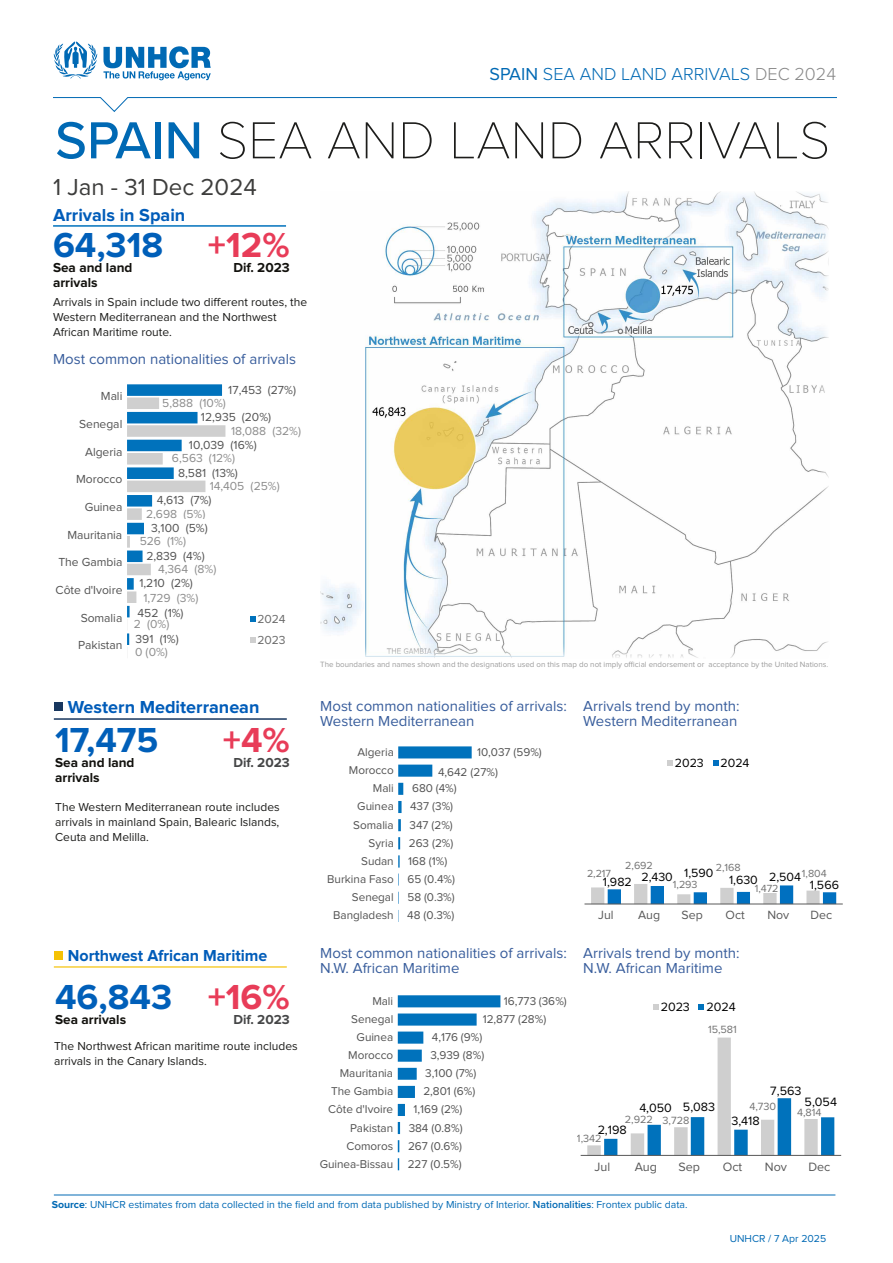
<style>
.page{position:relative;width:893px;height:1263px;background:#fff}
.page>*{position:absolute;margin:0;border:0;box-sizing:border-box;transform-origin:0 0}
.t1{font:100 54px "Proxima Nova T";color:#1d1d1b}
.t2{font:700 36px "Proxima Nova";color:#005fb9}
.t3{font:700 36px "Proxima Nova";color:#e83c58}
.t4{font:24px "Proxima Nova";color:#3d3d3c}
.t5{font:700 18px "Proxima Nova";color:#005cb9}
.t6{font:300 18px "Proxima Nova";color:#0069b4}
.t7{font:700 16.5px "Proxima Nova";color:#005cb9}
.t8{font:15px/15px "Proxima Nova";color:#385d9c}
.t9{font:700 13.5px/15px "Proxima Nova";color:#12110d}
.t10{font:700 13.5px "Proxima Nova";color:#454647}
.t11{font:12.6px "Proxima Nova";color:#000}
.t12{font:12.6px "Proxima Nova";color:#595959}
.t13{font:12.3px "Proxima Nova";color:#000}
.t14{font:12.3px "Proxima Nova";letter-spacing:-.005em;color:#595959}
.t15{font:12.15px/26.1px "Proxima Nova";color:#535353}
.t16{font:12.15px/26.1px "Proxima Nova";color:#8d8d8d}
.t17{font:12.15px/21.1px "Proxima Nova";letter-spacing:-.005em;color:#6a6a6a}
.t18{font:12px/15px "Proxima Nova";color:#1d1d1b}
.t19{font:11.7px/18.1px "Proxima Nova";color:#535353}
.t20{font:10.8px "Proxima Nova";color:#737373}
.t21{font:10.65px "Proxima Nova";letter-spacing:-.005em;color:#737373}
.t22{font:10.5px "Proxima Nova";color:#0069b4}
.t23{font:7.95px "Proxima Nova";color:#9c9c9c}
.s1{font-weight:400}
.s2{color:#878787}
.s3{font-family:"Proxima Nova";font-weight:500;color:#0069b4}
.s4{font-weight:700}
.s5{font-weight:600}
</style>
<div class="page">
<svg style="left:53px;top:42px;width:783px;height:70px"></svg>
<hr style="left:54px;top:1194px;width:781px;height:1px;background:#0069b4">
<img style="left:320px;top:191px;width:509px;height:467px">
<svg style="left:398px;top:746px;width:74px;height:176px"></svg>
<hr style="left:53px;top:225px;width:233px;height:2px;background:#0072bc">
<hr style="left:54px;top:718px;width:233px;height:2px;background:#18375f">
<hr style="left:54px;top:966px;width:233px;height:2px;background:#f5c205">
<div style="left:54px;top:703px;width:9px;height:8px;background:#18375f"></div>
<div style="left:54px;top:951px;width:9px;height:8px;background:#f5c205"></div>
<svg style="left:591px;top:884px;width:245px;height:20px"></svg>
<hr style="left:584px;top:904px;width:259px;height:1px;background:#595959">
<svg style="left:667px;top:760px;width:6px;height:6px"></svg>
<svg style="left:713px;top:760px;width:5px;height:6px"></svg>
<svg style="left:587px;top:1037px;width:247px;height:118px"></svg>
<hr style="left:581px;top:1155px;width:260px;height:1px;background:#595959">
<svg style="left:653px;top:1004px;width:5px;height:6px"></svg>
<svg style="left:699px;top:1004px;width:5px;height:6px"></svg>
<svg style="left:127px;top:384px;width:98px;height:261px"></svg>
<svg style="left:250px;top:616px;width:5px;height:6px"></svg>
<svg style="left:250px;top:638px;width:5px;height:5px"></svg>
<svg style="left:398px;top:995px;width:102px;height:175px"></svg>
<h3 class="t6" style="left:490px;top:60px;width:348px"><span class="s1">SPAIN</span> SEA AND LAND ARRIVALS <span class="s2">DEC 2024</span></h3>
<h1 class="t1" style="left:55px;top:100px;width:777px"><span class="s3">SPAIN</span> SEA AND LAND ARRIVALS</h1>
<h3 class="t4" style="left:53px;top:176px;width:205px">1 Jan - 31 Dec 2024</h3>
<h3 class="t5" style="left:53px;top:207px;width:134px">Arrivals in Spain</h3>
<h2 class="t2" style="left:53px;top:229px;width:112px">64,318</h2>
<p class="t9" style="left:53px;top:261px;width:81px">Sea and land arrivals</p>
<h2 class="t3" style="left:208px;top:229px;width:83px">+12%</h2>
<p class="t9" style="left:233px;top:261px;width:58px">Dif. 2023</p>
<p class="t18" style="left:53px;top:295px;width:256px">Arrivals in Spain include two different routes, the<br>Western Mediterranean and the Northwest<br>African Maritime route.</p>
<p class="t8" style="left:53px;top:352px;width:245px">Most common nationalities of arrivals</p>
<p class="t15" style="left:101px;top:384px;width:23px">Mali</p>
<p class="t15" style="left:79px;top:411px;width:45px">Senegal</p>
<p class="t15" style="left:85px;top:439px;width:39px">Algeria</p>
<p class="t15" style="left:76px;top:467px;width:48px">Morocco</p>
<p class="t15" style="left:85px;top:494px;width:39px">Guinea</p>
<p class="t15" style="left:67px;top:522px;width:56px">Mauritania</p>
<p class="t15" style="left:58px;top:550px;width:66px">The Gambia</p>
<p class="t15" style="left:56px;top:577px;width:68px">Côte d'Ivoire</p>
<p class="t15" style="left:81px;top:605px;width:43px">Somalia</p>
<p class="t15" style="left:78px;top:633px;width:46px">Pakistan</p>
<p class="t15" style="left:228px;top:377px;width:69px">17,453 (27%)</p>
<p class="t15" style="left:201px;top:405px;width:72px">12,935 (20%)</p>
<p class="t15" style="left:189px;top:432px;width:69px">10,039 (16%)</p>
<p class="t15" style="left:178px;top:460px;width:61px">8,581 (13%)</p>
<p class="t15" style="left:157px;top:488px;width:56px">4,613 (7%)</p>
<p class="t15" style="left:151px;top:515px;width:58px">3,100 (5%)</p>
<p class="t15" style="left:146px;top:543px;width:60px">2,839 (4%)</p>
<p class="t15" style="left:139px;top:571px;width:55px">1,210 (2%)</p>
<p class="t15" style="left:136px;top:600px;width:50px">452 (1%)<br>391 (1%)</p>
<p class="t16" style="left:162px;top:390px;width:65px">5,888 (10%)</p>
<p class="t16" style="left:231px;top:418px;width:72px">18,088 (32%)</p>
<p class="t16" style="left:172px;top:446px;width:65px">6,563 (12%)</p>
<p class="t16" style="left:210px;top:473px;width:72px">14,405 (25%)</p>
<p class="t16" style="left:146px;top:501px;width:61px">2,698 (5%)</p>
<p class="t16" style="left:140px;top:529px;width:48px">526 (1%)</p>
<p class="t16" style="left:158px;top:556px;width:60px">4,364 (8%)</p>
<p class="t16" style="left:134px;top:586px;width:66px;text-indent:10px">1,729 (3%)<br>2 (0%)</p>
<p class="t16" style="left:135px;top:639px;width:34px">0 (0%)</p>
<p class="t17" style="left:257px;top:608px;width:30px">2024<br>2023</p>
<h3 class="t5" style="left:68px;top:699px;width:193px">Western Mediterranean</h3>
<h2 class="t2" style="left:55px;top:724px;width:105px">17,475</h2>
<p class="t9" style="left:55px;top:756px;width:81px">Sea and land arrivals</p>
<h2 class="t3" style="left:223px;top:724px;width:68px">+4%</h2>
<p class="t10" style="left:233px;top:756px;width:58px">Dif. 2023</p>
<p class="t18" style="left:55px;top:800px;width:226px;text-align:justify">The Western Mediterranean route includes arrivals in mainland Spain, Balearic Islands, Ceuta and Melilla.</p>
<h3 class="t7" style="left:68px;top:948px;width:201px">Northwest African Maritime</h3>
<h2 class="t2" style="left:55px;top:980px;width:118px">46,843</h2>
<p class="t9" style="left:55px;top:1013px;width:72px">Sea arrivals</p>
<h2 class="t3" style="left:208px;top:980px;width:84px">+16%</h2>
<p class="t10" style="left:233px;top:1013px;width:58px">Dif. 2023</p>
<p class="t18" style="left:54px;top:1039px;width:245px">The Northwest African maritime route includes arrivals in the Canary Islands.</p>
<p class="t23" style="left:320px;top:660px;width:510px">The boundaries and names shown and the designations used on this map do not imply official endorsement or acceptance by the United Nations.</p>
<p class="t8" style="left:320px;top:699px;width:248px">Most common nationalities of arrivals:<br>Western Mediterranean</p>
<p class="t19" style="left:327px;top:743px;width:68px;text-align:right">Algeria<br>Morocco<br>Mali<br>Guinea<br>Somalia<br>Syria<br>Sudan<br>Burkina Faso<br>Senegal<br>Bangladesh</p>
<p class="t19" style="left:438px;top:743px;width:105px;line-height:19.6px;text-indent:39px">10,037 (59%)<br>4,642 (27%)</p>
<p class="t19" style="left:407px;top:780px;width:51px;text-indent:5px">680 (4%)<br>437 (3%)<br>347 (2%)<br>263 (2%)<br>168 (1%)<br>65 (0.4%)<br>58 (0.3%)<br>48 (0.3%)</p>
<p class="t8" style="left:320px;top:946px;width:248px">Most common nationalities of arrivals:<br>N.W. African Maritime</p>
<p class="t8" style="left:583px;top:699px;width:158px">Arrivals trend by month:<br>Western Mediterranean</p>
<p class="t13" style="left:675px;top:757px;width:30px">2023</p>
<p class="t13" style="left:721px;top:757px;width:30px">2024</p>
<p class="t21" style="left:625px;top:860px;width:29px">2,692</p>
<p class="t21" style="left:716px;top:862px;width:26px">2,168</p>
<p class="t13" style="left:603px;top:871px;width:112px">1,982 2,430 1,590</p>
<p class="t13" style="left:729px;top:872px;width:73px">1,630 2,504</p>
<p class="t21" style="left:587px;top:868px;width:26px">2,217</p>
<p class="t21" style="left:802px;top:868px;width:26px">1,804</p>
<p class="t13" style="left:810px;top:879px;width:31px">1,566</p>
<p class="t21" style="left:673px;top:880px;width:26px">1,293</p>
<p class="t21" style="left:755px;top:883px;width:25px">1,472</p>
<p class="t14" style="left:598px;top:910px;width:17px">Jul</p>
<p class="t14" style="left:638px;top:910px;width:24px">Aug</p>
<p class="t14" style="left:681px;top:910px;width:23px">Sep</p>
<p class="t14" style="left:726px;top:910px;width:21px">Oct</p>
<p class="t14" style="left:767px;top:910px;width:23px">Nov</p>
<p class="t14" style="left:810px;top:910px;width:23px">Dec</p>
<p class="t8" style="left:583px;top:946px;width:158px">Arrivals trend by month:<br>N.W. African Maritime</p>
<p class="t19" style="left:320px;top:992px;width:75px;text-align:right">Mali<br>Senegal<br>Guinea<br>Morocco<br>Mauritania<br>The Gambia<br>Côte d'Ivoire<br>Pakistan<br>Comoros<br>Guinea-Bissau</p>
<p class="t19" style="left:483px;top:992px;width:86px;text-indent:21px">16,773 (36%)<br>12,877 (28%)</p>
<p class="t12" style="left:533px;top:998px;width:39px">20000</p>
<p class="t11" style="left:661px;top:1001px;width:31px">2023</p>
<p class="t11" style="left:707px;top:1001px;width:31px">2024</p>
<p class="t20" style="left:708px;top:1024px;width:30px">15,581</p>
<p class="t19" style="left:432px;top:1028px;width:52px">4,176 (9%)</p>
<p class="t19" style="left:430px;top:1047px;width:55px">3,939 (8%)</p>
<p class="t19" style="left:425px;top:1065px;width:53px">3,100 (7%)</p>
<p class="t19" style="left:423px;top:1083px;width:53px">2,801 (6%)</p>
<p class="t19" style="left:413px;top:1101px;width:50px">1,169 (2%)</p>
<p class="t19" style="left:409px;top:1119px;width:55px">384 (0.8%)</p>
<p class="t19" style="left:408px;top:1137px;width:56px">267 (0.6%)</p>
<p class="t19" style="left:408px;top:1155px;width:56px">227 (0.5%)</p>
<p class="t11" style="left:770px;top:1085px;width:33px">7,563</p>
<p class="t11" style="left:805px;top:1096px;width:34px">5,054</p>
<p class="t11" style="left:639px;top:1101px;width:77px">4,050 5,083</p>
<p class="t20" style="left:749px;top:1102px;width:28px">4,730</p>
<p class="t20" style="left:797px;top:1107px;width:26px">4,814</p>
<p class="t20" style="left:625px;top:1115px;width:66px">2,922 3,728</p>
<p class="t11" style="left:731px;top:1115px;width:30px">3,418</p>
<p class="t11" style="left:598px;top:1124px;width:31px">2,198</p>
<p class="t20" style="left:577px;top:1134px;width:26px">1,342</p>
<p class="t12" style="left:595px;top:1161px;width:17px">Jul</p>
<p class="t12" style="left:635px;top:1161px;width:24px">Aug</p>
<p class="t12" style="left:678px;top:1161px;width:23px">Sep</p>
<p class="t12" style="left:723px;top:1161px;width:21px">Oct</p>
<p class="t12" style="left:765px;top:1161px;width:24px">Nov</p>
<p class="t12" style="left:808px;top:1161px;width:23px">Dec</p>
<p class="t22" style="left:52px;top:1200px;width:637px"><span class="s4">Source</span>: UNHCR estimates from data collected in the field and from data published by Ministry of Interior. <span class="s5">Nationalities</span>: Frontex public data.</p>
<p class="t22" style="left:730px;top:1233px;width:98px">UNHCR / 7 Apr 2025</p>
</div>
